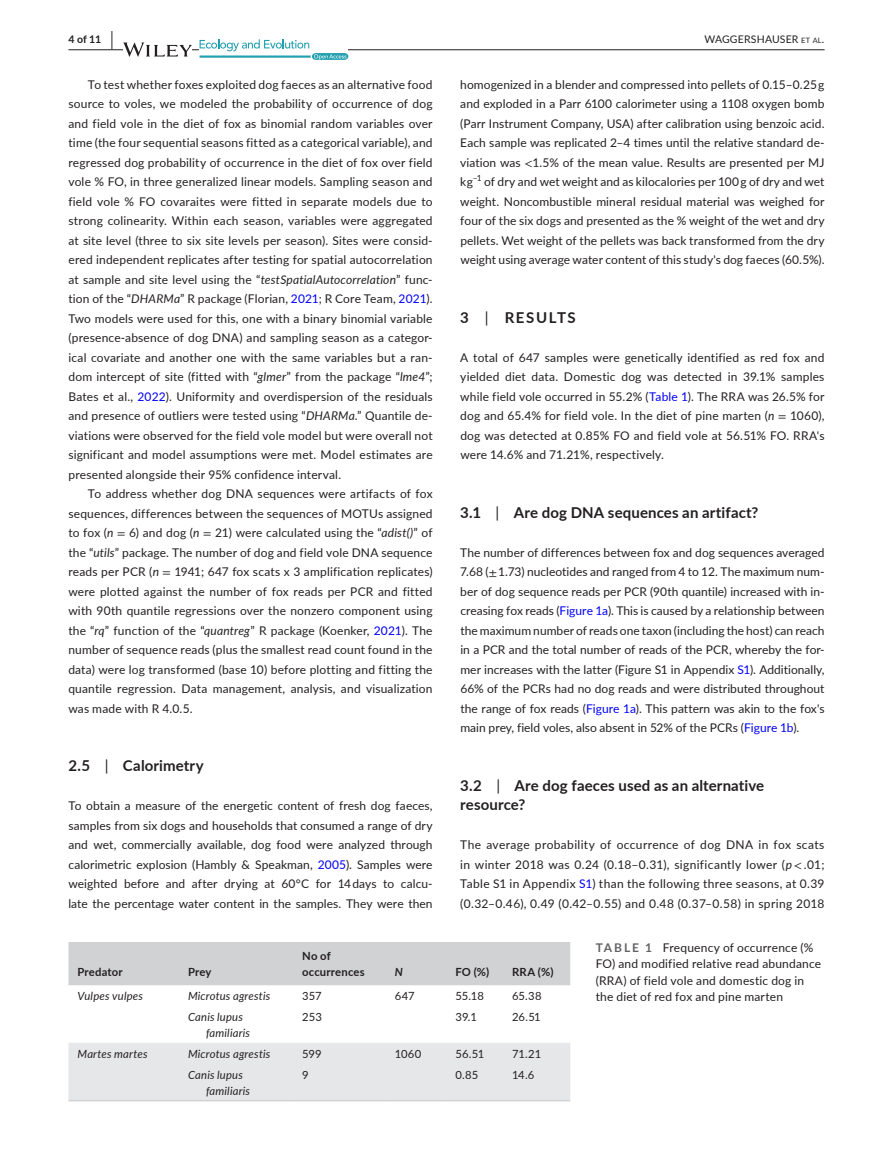
<style>
.page{position:relative;width:893px;height:1174px;background:#fff}
.page>*{position:absolute;margin:0;border:0;box-sizing:border-box;transform-origin:0 0}
.t1{font:700 15px/19.5px "Lato";letter-spacing:.01em;color:#231f20}
.t2{font:700 15px "Lato";letter-spacing:.105em;color:#231f20}
.t3{font:12px/19.5px "Lato";letter-spacing:.01em;color:#231f20;text-align:justify}
.t4{font:italic 11.25px/15.8px "Lato";letter-spacing:.015em;color:#231f20}
.t5{font:11.25px "Lato";color:#231f20}
.t6{font:700 11.25px/15.8px "Lato";letter-spacing:.015em;color:#231f20}
.t7{font:italic 700 11.25px "Lato";color:#231f20}
.t8{font:10.5px "Lato";letter-spacing:.015em;color:#231f20}
.t9{font:700 10.5px "Lato";color:#231f20}
.t10{font:8.4px "Lato";color:#231f20}
.s1{font-size:19.5px}
.s2{font-size:7.35px}
.s3{font-style:italic}
.s4{color:#00f}
.s5{font-family:"STIX"}
.s6{font-weight:400}
.s7{font-weight:700;color:#636366}
</style>
<div class="page">
<hr style="left:68px;top:49px;width:756px;height:1px;background:#231f20">
<svg style="left:123px;top:42px;width:69px;height:15px"></svg>
<svg style="left:200px;top:39px;width:148px;height:21px"></svg>
<div style="left:68px;top:942px;width:502px;height:43px;background:#d1d2d4"></div>
<div style="left:68px;top:1043px;width:502px;height:57px;background:#e6e7e9"></div>
<hr style="left:68px;top:1100px;width:111px;height:1px;background:#d1d2d4">
<hr style="left:179px;top:1100px;width:114px;height:1px;background:#d1d2d4">
<hr style="left:293px;top:1100px;width:93px;height:1px;background:#d1d2d4">
<hr style="left:386px;top:1100px;width:60px;height:1px;background:#d1d2d4">
<hr style="left:446px;top:1100px;width:57px;height:1px;background:#d1d2d4">
<hr style="left:503px;top:1100px;width:67px;height:1px;background:#d1d2d4">
<p class="t9" style="left:68px;top:31px;width:46px">4 of 11 <span class="s1">|</span></p>
<p class="t8" style="left:704px;top:31px;width:122px">WAGGERSHAUSER <span class="s2">et al</span>.</p>
<p class="t3" style="left:68px;top:74px;width:366px;text-indent:20px">To test whether foxes exploited dog faeces as an alternative food source to voles, we modeled the probability of occurrence of dog and field vole in the diet of fox as binomial random variables over time (the four sequential seasons fitted as a categorical variable), and regressed dog probability of occurrence in the diet of fox over field vole % FO, in three generalized linear models. Sampling season and field vole % FO covaraites were fitted in separate models due to strong colinearity. Within each season, variables were aggregated at site level (three to six site levels per season). Sites were consid&shy;ered independent replicates after testing for spatial autocorrelation at sample and site level using the “<span class="s3">testSpatialAutocorrelation</span>” func&shy;tion of the “<span class="s3">DHARMa</span>” R package (Florian, <span class="s4">2021</span>; R Core Team, <span class="s4">2021</span>).<br>Two models were used for this, one with a binary binomial variable (presence-absence of dog DNA) and sampling season as a categor&shy;ical covariate and another one with the same variables but a ran&shy;dom intercept of site (fitted with “<span class="s3">glmer</span>” from the package “<span class="s3">lme4</span>”; Bates et al., <span class="s4">2022</span>). Uniformity and overdispersion of the residuals and presence of outliers were tested using “<span class="s3">DHARMa</span>.” Quantile de&shy;viations were observed for the field vole model but were overall not significant and model assumptions were met. Model estimates are presented alongside their 95% confidence interval.</p>
<p class="t3" style="left:68px;top:483px;width:366px;text-indent:20px">To address whether dog DNA sequences were artifacts of fox sequences, differences between the sequences of MOTUs assigned to fox (<span class="s3">n</span> <span class="s5">=</span> 6) and dog (<span class="s3">n</span> <span class="s5">=</span> 21) were calculated using the “<span class="s3">adist()</span>” of the “<span class="s3">utils</span>” package. The number of dog and field vole DNA sequence reads per PCR (<span class="s3">n</span> <span class="s5">=</span> 1941; 647 fox scats x 3 amplification replicates) were plotted against the number of fox reads per PCR and fitted with 90th quantile regressions over the nonzero component using the “<span class="s3">rq</span>” function of the “<span class="s3">quantreg</span>” R package (Koenker, <span class="s4">2021</span>). The number of sequence reads (plus the smallest read count found in the data) were log transformed (base 10) before plotting and fitting the quantile regression. Data management, analysis, and visualization was made with R 4.0.5.</p>
<p class="t3" style="left:460px;top:74px;width:366px">homogenized in a blender and compressed into pellets of 0.15–0.25 g and exploded in a Parr 6100 calorimeter using a 1108 oxygen bomb (Parr Instrument Company, USA) after calibration using benzoic acid.<br>Each sample was replicated 2–4 times until the relative standard de&shy;viation was <span class="s5">&lt;</span>1.5% of the mean value. Results are presented per MJ kg</p>
<p class="t10" style="left:473px;top:172px;width:11px">−1</p>
<p class="t3" style="left:460px;top:171px;width:366px;text-indent:24px">of dry and wet weight and as kilocalories per 100 g of dry and wet weight. Noncombustible mineral residual material was weighed for four of the six dogs and presented as the % weight of the wet and dry pellets. Wet weight of the pellets was back transformed from the dry weight using average water content of this study's dog faeces (60.5%).</p>
<p class="t2" style="left:460px;top:306px;width:117px">3 <span class="s6">|</span> RESULTS</p>
<p class="t3" style="left:460px;top:347px;width:366px">A total of 647 samples were genetically identified as red fox and yielded diet data. Domestic dog was detected in 39.1% samples while field vole occurred in 55.2% (<span class="s4">Table 1</span>). The RRA was 26.5% for dog and 65.4% for field vole. In the diet of pine marten (<span class="s3">n</span> <span class="s5">=</span> 1060), dog was detected at 0.85% FO and field vole at 56.51% FO. RRA's were 14.6% and 71.21%, respectively.</p>
<p class="t1" style="left:460px;top:502px;width:300px">3.1 <span class="s6">|</span> Are dog DNA sequences an artifact?</p>
<p class="t3" style="left:460px;top:542px;width:366px">The number of differences between fox and dog sequences averaged 7.68 (<span class="s5">±</span> 1.73) nucleotides and ranged from 4 to 12. The maximum num&shy;ber of dog sequence reads per PCR (90th quantile) increased with in&shy;creasing fox reads (<span class="s4">Figure 1a</span>). This is caused by a relationship between the maximum number of reads one taxon (including the host) can reach in a PCR and the total number of reads of the PCR, whereby the for&shy;mer increases with the latter (Figure S1 in Appendix <span class="s4">S1</span>). Additionally, 66% of the PCRs had no dog reads and were distributed throughout the range of fox reads (<span class="s4">Figure 1a</span>). This pattern was akin to the fox's main prey, field voles, also absent in 52% of the PCRs (<span class="s4">Figure 1b</span>).</p>
<p class="t1" style="left:68px;top:755px;width:137px">2.5 <span class="s6">|</span> Calorimetry</p>
<p class="t3" style="left:68px;top:795px;width:366px">To obtain a measure of the energetic content of fresh dog faeces, samples from six dogs and households that consumed a range of dry and wet, commercially available, dog food were analyzed through calorimetric explosion (Hambly &amp; Speakman, <span class="s4">2005</span>). Samples were weighted before and after drying at 60°C for 14 days to calcu&shy;late the percentage water content in the samples. They were then</p>
<p class="t1" style="left:460px;top:775px;width:305px">3.2 <span class="s6">|</span> Are dog faeces used as an alternative resource?</p>
<p class="t3" style="left:460px;top:834px;width:366px">The average probability of occurrence of dog DNA in fox scats in winter 2018 was 0.24 (0.18–0.31), significantly lower (<span class="s3">p</span><span class="s5">&lt;</span> .01; Table S1 in Appendix <span class="s4">S1</span>) than the following three seasons, at 0.39 (0.32–0.46), 0.49 (0.42–0.55) and 0.48 (0.37–0.58) in spring 2018</p>
<p class="t6" style="left:77px;top:963px;width:47px">Predator</p>
<p class="t6" style="left:188px;top:963px;width:25px">Prey</p>
<p class="t6" style="left:302px;top:947px;width:64px">No of occurrences</p>
<p class="t7" style="left:395px;top:963px;width:10px">N</p>
<p class="t6" style="left:455px;top:963px;width:35px">FO (%)</p>
<p class="t6" style="left:512px;top:963px;width:43px">RRA (%)</p>
<p class="t4" style="left:77px;top:987px;width:67px">Vulpes vulpes</p>
<p class="t4" style="left:188px;top:987px;width:84px">Microtus agrestis</p>
<p class="t5" style="left:302px;top:987px;width:21px">357</p>
<p class="t5" style="left:395px;top:987px;width:21px">647</p>
<p class="t5" style="left:455px;top:987px;width:30px">55.18</p>
<p class="t5" style="left:512px;top:987px;width:31px">65.38</p>
<p class="t4" style="left:206px;top:1008px;width:45px;text-indent:-18px">Canis lupus familiaris</p>
<p class="t5" style="left:302px;top:1009px;width:21px">253</p>
<p class="t5" style="left:455px;top:1009px;width:23px">39.1</p>
<p class="t5" style="left:512px;top:1009px;width:30px">26.51</p>
<p class="t4" style="left:77px;top:1045px;width:72px">Martes martes</p>
<p class="t4" style="left:188px;top:1045px;width:84px">Microtus agrestis</p>
<p class="t5" style="left:302px;top:1045px;width:21px">599</p>
<p class="t5" style="left:395px;top:1045px;width:28px">1060</p>
<p class="t5" style="left:455px;top:1045px;width:30px">56.51</p>
<p class="t5" style="left:512px;top:1045px;width:31px">71.21</p>
<p class="t4" style="left:206px;top:1066px;width:45px;text-indent:-18px">Canis lupus familiaris</p>
<p class="t5" style="left:302px;top:1066px;width:8px">9</p>
<p class="t5" style="left:455px;top:1066px;width:24px">0.85</p>
<p class="t5" style="left:512px;top:1066px;width:24px">14.6</p>
<p class="t3" style="left:596px;top:938px;width:227px;line-height:16.5px;text-align:left"><span class="s7">TABLE 1</span> Frequency of occurrence (% FO) and modified relative read abundance (RRA) of field vole and domestic dog in the diet of red fox and pine marten</p>
</div>
